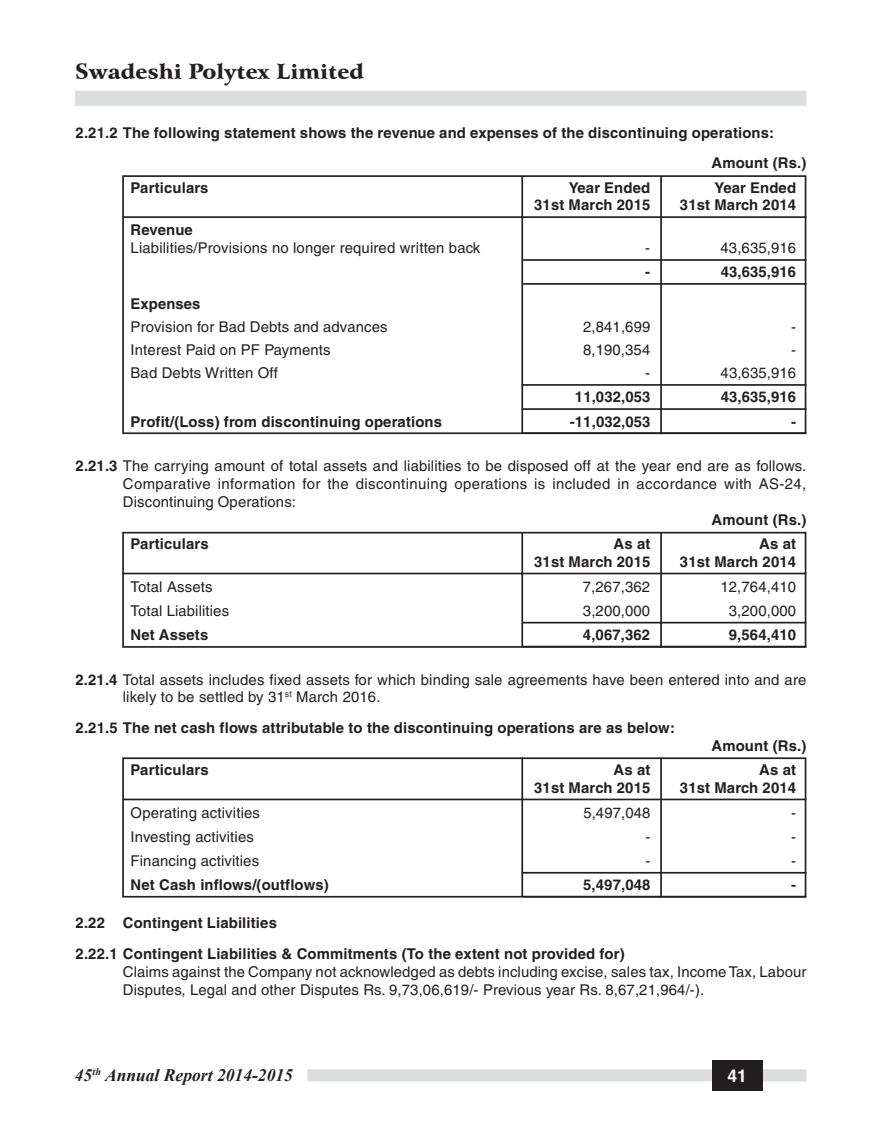
<style>
.page{position:relative;width:882px;height:1134px;background:#fff}
.page>*{position:absolute;margin:0;border:0;box-sizing:border-box;transform-origin:0 0}
.t1{font:21px "Arrus Blk BT";color:#231f20}
.t2{font:italic 700 17.5px "Times New Roman";color:#231f20}
.t3{font:700 17.5px "Helvetica";color:#fff}
.t4{font:14.88px/17.8px "Helvetica";letter-spacing:.01em;color:#231f20}
.t5{font:700 14.88px/30.4px "Helvetica";letter-spacing:.01em;color:#231f20}
.s1{font-weight:700}
</style>
<div class="page">
<div style="left:75px;top:91px;width:731px;height:15px;background:#dcdddf"></div>
<div style="left:307px;top:1069px;width:499px;height:12px;background:#dcdddf"></div>
<div style="left:713px;top:1060px;width:50px;height:30px;background:#231f20"></div>
<hr style="left:123px;top:216px;width:683px;height:2px;background:#231f20">
<hr style="left:523px;top:259px;width:283px;height:2px;background:#231f20">
<hr style="left:523px;top:283px;width:283px;height:2px;background:#231f20">
<hr style="left:523px;top:384px;width:283px;height:2px;background:#231f20">
<hr style="left:523px;top:408px;width:283px;height:2px;background:#231f20">
<hr style="left:123px;top:573px;width:683px;height:1px;background:#231f20">
<hr style="left:523px;top:622px;width:283px;height:1px;background:#231f20">
<hr style="left:123px;top:799px;width:683px;height:1px;background:#231f20">
<hr style="left:523px;top:872px;width:283px;height:2px;background:#231f20">
<hr style="left:660px;top:176px;width:2px;height:258px;background:#231f20">
<div style="left:122px;top:175px;width:684px;height:259px;border:2px solid #231f20"></div>
<hr style="left:521px;top:176px;width:2px;height:257px;background:#231f20">
<hr style="left:660px;top:532px;width:2px;height:116px;background:#231f20">
<div style="left:122px;top:532px;width:684px;height:116px;border:2px solid #231f20"></div>
<hr style="left:521px;top:532px;width:2px;height:115px;background:#231f20">
<hr style="left:660px;top:758px;width:2px;height:139px;background:#231f20">
<div style="left:122px;top:757px;width:684px;height:141px;border:2px solid #231f20"></div>
<hr style="left:521px;top:758px;width:2px;height:139px;background:#231f20">
<h1 class="t1" style="left:75px;top:58px;width:290px">Swadeshi Polytex Limited</h1>
<p class="t5" style="left:711px;top:119px;width:96px;text-indent:-636px">2.21.2 The following statement shows the revenue and expenses of the discontinuing operations:<br>Amount (Rs.)</p>
<p class="t5" style="left:131px;top:174px;width:79px">Particulars</p>
<p class="t5" style="left:569px;top:174px;width:83px">Year Ended</p>
<p class="t5" style="left:715px;top:174px;width:83px">Year Ended</p>
<p class="t5" style="left:534px;top:191px;width:118px">31st March 2015</p>
<p class="t5" style="left:680px;top:191px;width:118px">31st March 2014</p>
<p class="t5" style="left:131px;top:216px;width:64px">Revenue</p>
<p class="t4" style="left:131px;top:240px;width:351px">Liabilities/Provisions no longer required written back</p>
<p class="t4" style="left:645px;top:240px;width:6px">-</p>
<p class="t4" style="left:721px;top:240px;width:77px">43,635,916</p>
<p class="t5" style="left:645px;top:258px;width:6px">-</p>
<p class="t5" style="left:721px;top:258px;width:77px">43,635,916</p>
<p class="t5" style="left:131px;top:290px;width:71px">Expenses</p>
<p class="t4" style="left:131px;top:319px;width:259px">Provision for Bad Debts and advances</p>
<p class="t4" style="left:583px;top:319px;width:69px">2,841,699</p>
<p class="t4" style="left:791px;top:319px;width:6px">-</p>
<p class="t4" style="left:131px;top:342px;width:202px">Interest Paid on PF Payments</p>
<p class="t4" style="left:583px;top:342px;width:69px">8,190,354</p>
<p class="t4" style="left:791px;top:342px;width:6px">-</p>
<p class="t4" style="left:131px;top:365px;width:149px">Bad Debts Written Off</p>
<p class="t4" style="left:645px;top:365px;width:6px">-</p>
<p class="t4" style="left:721px;top:365px;width:77px">43,635,916</p>
<p class="t5" style="left:575px;top:383px;width:77px">11,032,053</p>
<p class="t5" style="left:721px;top:383px;width:77px">43,635,916</p>
<p class="t5" style="left:131px;top:407px;width:313px">Profit/(Loss) from discontinuing operations</p>
<p class="t5" style="left:570px;top:407px;width:82px">-11,032,053</p>
<p class="t5" style="left:791px;top:407px;width:6px">-</p>
<p class="t4" style="left:123px;top:459px;width:685px;text-align:justify;text-indent:-47px"><span class="s1">2.21.3</span> The carrying amount of total assets and liabilities to be disposed off at the year end are as follows.<br>Comparative information for the discontinuing operations is included in accordance with AS-24, Discontinuing Operations:</p>
<p class="t5" style="left:711px;top:506px;width:96px">Amount (Rs.)</p>
<p class="t5" style="left:131px;top:530px;width:80px">Particulars</p>
<p class="t5" style="left:614px;top:530px;width:38px">As at</p>
<p class="t5" style="left:759px;top:530px;width:38px">As at</p>
<p class="t5" style="left:534px;top:548px;width:118px">31st March 2015</p>
<p class="t5" style="left:680px;top:548px;width:118px">31st March 2014</p>
<p class="t4" style="left:131px;top:579px;width:83px">Total Assets</p>
<p class="t4" style="left:583px;top:579px;width:69px">7,267,362</p>
<p class="t4" style="left:720px;top:579px;width:77px">12,764,410</p>
<p class="t4" style="left:131px;top:603px;width:100px">Total Liabilities</p>
<p class="t4" style="left:583px;top:603px;width:69px">3,200,000</p>
<p class="t4" style="left:729px;top:603px;width:69px">3,200,000</p>
<p class="t5" style="left:131px;top:621px;width:79px">Net Assets</p>
<p class="t5" style="left:583px;top:621px;width:69px">4,067,362</p>
<p class="t5" style="left:729px;top:621px;width:69px">9,564,410</p>
<p class="t4" style="left:123px;top:672px;width:685px;text-indent:-47px"><span class="s1">2.21.4</span> Total assets includes fixed assets for which binding sale agreements have been entered into and are likely to be settled by 31<sup>st</sup> March 2016.</p>
<p class="t5" style="left:76px;top:714px;width:601px">2.21.5 The net cash flows attributable to the discontinuing operations are as below:</p>
<p class="t5" style="left:711px;top:732px;width:96px">Amount (Rs.)</p>
<p class="t5" style="left:131px;top:756px;width:80px">Particulars</p>
<p class="t5" style="left:614px;top:756px;width:38px">As at</p>
<p class="t5" style="left:759px;top:756px;width:38px">As at</p>
<p class="t5" style="left:534px;top:774px;width:118px">31st March 2015</p>
<p class="t5" style="left:680px;top:774px;width:118px">31st March 2014</p>
<p class="t4" style="left:131px;top:805px;width:131px">Operating activities</p>
<p class="t4" style="left:583px;top:805px;width:68px">5,497,048</p>
<p class="t4" style="left:791px;top:805px;width:6px">-</p>
<p class="t4" style="left:131px;top:829px;width:125px">Investing activities</p>
<p class="t4" style="left:645px;top:829px;width:6px">-</p>
<p class="t4" style="left:791px;top:829px;width:6px">-</p>
<p class="t4" style="left:131px;top:853px;width:130px">Financing activities</p>
<p class="t4" style="left:645px;top:853px;width:6px">-</p>
<p class="t4" style="left:791px;top:853px;width:6px">-</p>
<p class="t5" style="left:131px;top:871px;width:200px">Net Cash inflows/(outflows)</p>
<p class="t5" style="left:583px;top:871px;width:69px">5,497,048</p>
<p class="t5" style="left:791px;top:871px;width:6px">-</p>
<p class="t5" style="left:76px;top:909px;width:551px">2.22 Contingent Liabilities<br>2.22.1 Contingent Liabilities &amp; Commitments (To the extent not provided for)</p>
<p class="t4" style="left:123px;top:964px;width:685px">Claims against the Company not acknowledged as debts including excise, sales tax, Income Tax, Labour<br>Disputes, Legal and other Disputes Rs. 9,73,06,619/- Previous year Rs. 8,67,21,964/-).</p>
<p class="t2" style="left:75px;top:1065px;width:219px">45<sup>th</sup> Annual Report 2014-2015</p>
<p class="t3" style="left:727px;top:1069px;width:21px">41</p>
</div>
